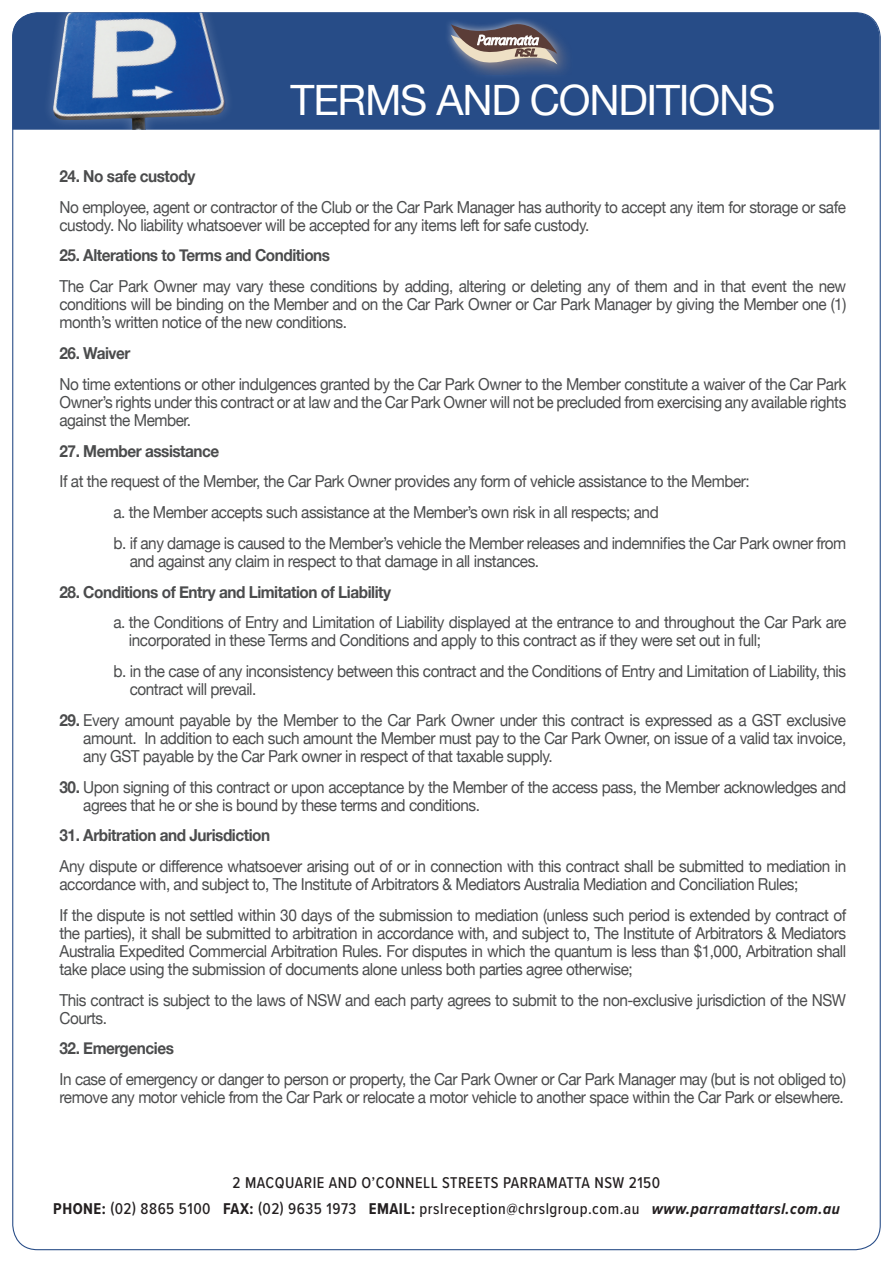
<style>
.page{position:relative;width:893px;height:1263px;background:#fff}
.page>*{position:absolute;margin:0;border:0;box-sizing:border-box;transform-origin:0 0}
.t1{font:41.85px "Helvetica Neue";letter-spacing:-.03em;color:#fff}
.t2{font:16.5px/18px "Helvetica Neue";letter-spacing:-.03em;color:#4b4c4d;scale:.93 1}
.t3{font:700 16.5px "Helvetica Neue";letter-spacing:-.03em;color:#4b4c4d;scale:.93 1}
.t4{font:500 16.2px/26.4px "Proxima Nova Cond";letter-spacing:.03em;color:#231f20;text-align:center}
.t5{font:italic 14.4px "Myriad Pro";letter-spacing:-.035em;color:#fff}
.t6{font:italic 600 10.5px "Myriad Pro";color:#5b3d37;scale:1.49 1}
.s1{font-weight:700}
.s2{font-weight:700;font-style:italic}
</style>
<div class="page">
<div style="left:256px;top:13px;width:624px;height:117px;background:#274c87"></div>
<div style="left:12px;top:13px;width:244px;height:117px;background:#274c87"></div>
<img style="left:53px;top:13px;width:173px;height:117px">
<div style="left:443px;top:14px;width:133px;height:67px;background:#274c87"></div>
<div style="left:445px;top:17px;width:126px;height:58px;background:#5b3d37;opacity:.5"></div>
<svg style="left:451px;top:24px;width:106px;height:41px;background:#847e83"></svg>
<p class="t5" style="left:477px;top:31px;width:64px">Parramatta</p>
<p class="t6" style="left:515px;top:46px;width:17px">RSL</p>
<p class="t1" style="left:291px;top:75px;width:486px">TERMS AND CONDITIONS</p>
<p class="t3" style="left:60px;top:166px;width:148px">24. No safe custody</p>
<p class="t2" style="left:60px;top:198px;width:847px">No employee, agent or contractor of the Club or the Car Park Manager has authority to accept any item for storage or safe custody. No liability whatsoever will be accepted for any items left for safe custody.</p>
<p class="t3" style="left:60px;top:245px;width:292px">25. Alterations to Terms and Conditions</p>
<p class="t2" style="left:60px;top:277px;width:847px;text-align:justify">The Car Park Owner may vary these conditions by adding, altering or deleting any of them and in that event the new conditions will be binding on the Member and on the Car Park Owner or Car Park Manager by giving the Member one (1) month’s written notice of the new conditions.</p>
<p class="t3" style="left:60px;top:343px;width:78px">26. Waiver</p>
<p class="t2" style="left:60px;top:375px;width:847px;text-align:justify">No time extentions or other indulgences granted by the Car Park Owner to the Member constitute a waiver of the Car Park Owner’s rights under this contract or at law and the Car Park Owner will not be precluded from exercising any available rights against the Member.</p>
<p class="t3" style="left:60px;top:440px;width:173px">27. Member assistance</p>
<p class="t2" style="left:60px;top:472px;width:744px">If at the request of the Member, the Car Park Owner provides any form of vehicle assistance to the Member:</p>
<p class="t2" style="left:114px;top:503px;width:588px">a. the Member accepts such assistance at the Member’s own risk in all respects; and</p>
<p class="t2" style="left:130px;top:534px;width:772px;text-indent:-16px">b. if any damage is caused to the Member’s vehicle the Member releases and indemnifies the Car Park owner from and against any claim in respect to that damage in all instances.</p>
<p class="t3" style="left:60px;top:581px;width:358px">28. Conditions of Entry and Limitation of Liability</p>
<p class="t2" style="left:129px;top:613px;width:773px;text-indent:-15px">a. the Conditions of Entry and Limitation of Liability displayed at the entrance to and throughout the Car Park are incorporated in these Terms and Conditions and apply to this contract as if they were set out in full;</p>
<p class="t2" style="left:130px;top:662px;width:772px;text-indent:-16px">b. in the case of any inconsistency between this contract and the Conditions of Entry and Limitation of Liability, this contract will prevail.</p>
<p class="t2" style="left:83px;top:711px;width:822px;text-align:justify;text-indent:-24px"><span class="s1">29.</span> Every amount payable by the Member to the Car Park Owner under this contract is expressed as a GST exclusive amount. In addition to each such amount the Member must pay to the Car Park Owner, on issue of a valid tax invoice, any GST payable by the Car Park owner in respect of that taxable supply.</p>
<p class="t2" style="left:83px;top:777px;width:822px;text-indent:-24px"><span class="s1">30.</span> Upon signing of this contract or upon acceptance by the Member of the access pass, the Member acknowledges and agrees that he or she is bound by these terms and conditions.</p>
<p class="t3" style="left:60px;top:825px;width:228px">31. Arbitration and Jurisdiction</p>
<p class="t2" style="left:60px;top:857px;width:847px">Any dispute or difference whatsoever arising out of or in connection with this contract shall be submitted to mediation in accordance with, and subject to, The Institute of Arbitrators &amp; Mediators Australia Mediation and Conciliation Rules;</p>
<p class="t2" style="left:60px;top:906px;width:847px;text-align:justify">If the dispute is not settled within 30 days of the submission to mediation (unless such period is extended by contract of the parties), it shall be submitted to arbitration in accordance with, and subject to, The Institute of Arbitrators &amp; Mediators Australia Expedited Commercial Arbitration Rules. For disputes in which the quantum is less than $1,000, Arbitration shall take place using the submission of documents alone unless both parties agree otherwise;</p>
<p class="t2" style="left:60px;top:990px;width:847px">This contract is subject to the laws of NSW and each party agrees to submit to the non-exclusive jurisdiction of the NSW<br>Courts.</p>
<p class="t3" style="left:60px;top:1038px;width:125px">32. Emergencies</p>
<p class="t2" style="left:60px;top:1070px;width:847px">In case of emergency or danger to person or property, the Car Park Owner or Car Park Manager may (but is not obliged to) remove any motor vehicle from the Car Park or relocate a motor vehicle to another space within the Car Park or elsewhere.</p>
<p class="t4" style="left:53px;top:1169px;width:788px">2 MACQUARIE AND O’CONNELL STREETS PARRAMATTA NSW 2150<br><span class="s1">PHONE:</span> (02) 8865 5100 <span class="s1">FAX:</span> (02) 9635 1973 <span class="s1">EMAIL:</span> prslreception@chrslgroup.com.au <span class="s2">www.parramattarsl.com.au</span></p>
</div>
